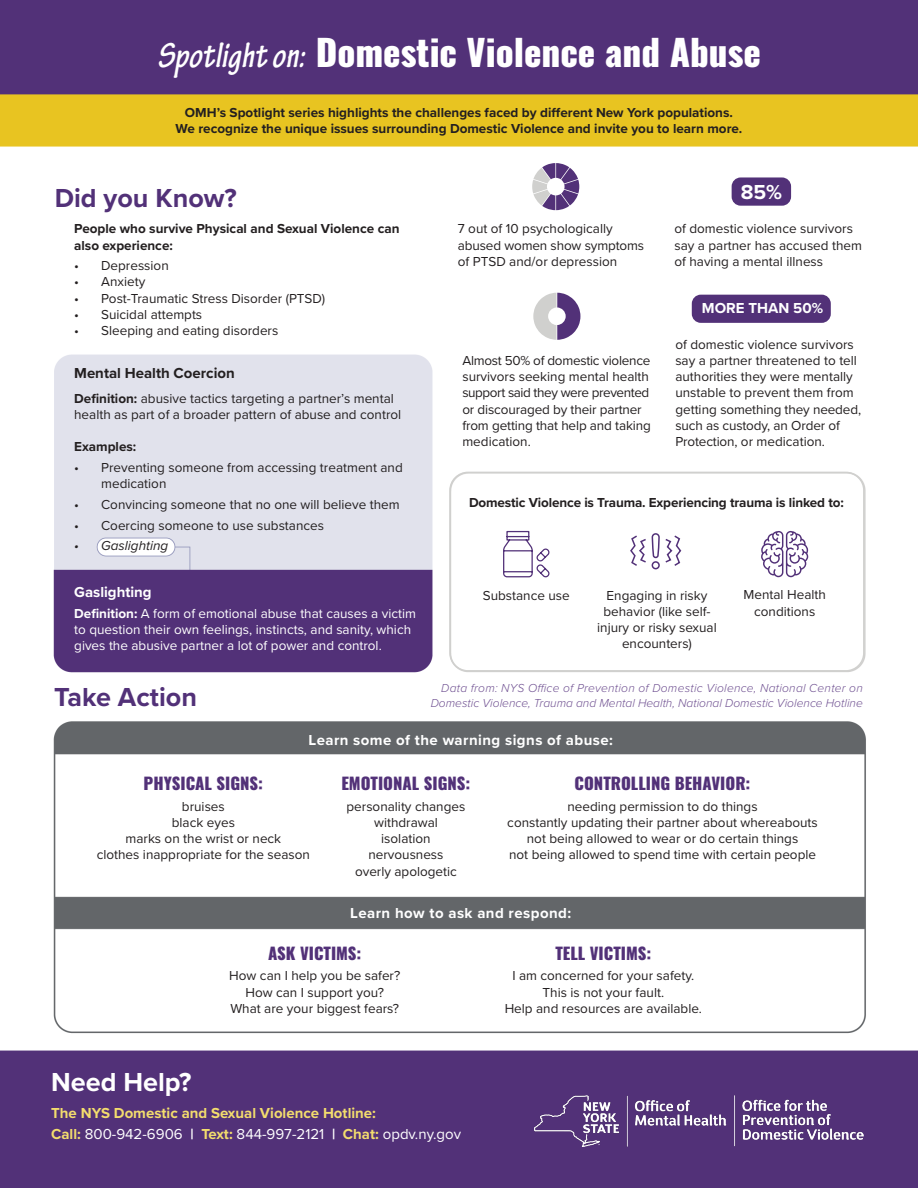
<style>
.page{position:relative;width:918px;height:1188px;background:#fff}
.page>*{position:absolute;margin:0;border:0;box-sizing:border-box;transform-origin:0 0}
.t1{font:800 36px "Oswald";color:#fff}
.t2{font:700 27px "Proxima Nova";color:#523178}
.t3{font:700 27px "Proxima Nova";color:#fff}
.t4{font:700 21px "Proxima Nova";color:#fff}
._2{font:800 16.5px "Oswald";color:#523178}
._2-2{font:700 15px "Proxima Nova";letter-spacing:.03em;color:#fff}
.t5{font:15px "Proxima Nova";color:#fff}
.t6{font:700 15px "Proxima Nova";color:#f3dd6d}
._2-3{font:700 15px "Proxima Nova";color:#fff}
._2-4{font:700 15px "Proxima Nova";color:#231f20}
._2-5{font:13.5px/16.2px "Proxima Nova";color:#231f20}
._2-6{font:700 13.5px/16.2px "Proxima Nova";color:#231f20}
._2-7{font:13.5px/16.2px "Proxima Nova";color:#fff}
.t7{font:italic 13.5px "Proxima Nova";color:#231f20}
._2-8{font:italic 300 12px "Proxima Nova";color:#6f5091}
._2-9{font:italic 300 12px "Proxima Nova";letter-spacing:.02em;color:#6f5091}
.s1{font-family:"Tekton Pro";font-weight:700;font-style:italic;font-stretch:condensed;font-size:37.5px}
.s2{font-weight:700}
.s3{font-weight:700;color:#f3dd6d}
</style>
<div class="page">
<img style="left:0;top:0;width:918px;height:1188px">
<svg style="left:532px;top:163px;width:47px;height:47px"></svg>
<div style="left:732px;top:177px;width:59px;height:29px;background:#523178;border-radius:9px"></div>
<svg style="left:533px;top:293px;width:47px;height:47px"></svg>
<div style="left:692px;top:295px;width:139px;height:28px;background:#523178;border-radius:9px"></div>
<svg style="left:502px;top:530px;width:49px;height:49px"></svg>
<svg style="left:629px;top:532px;width:53px;height:38px"></svg>
<svg style="left:761px;top:531px;width:47px;height:46px"></svg>
<div style="left:449px;top:472px;width:416px;height:200px;border:2px solid #d0d0ce;border-radius:18px"></div>
<img style="left:534px;top:1095px;width:330px;height:52px">
<h1 class="t1" style="left:157px;top:34px;width:605px"><span class="s1">Spotlight on:</span> Domestic Violence and Abuse</h1>
<p class="_2-6" style="left:185px;top:104px;width:550px">OMH’s Spotlight series highlights the challenges faced by different New York populations.</p>
<p class="_2-6" style="left:176px;top:120px;width:568px">We recognize the unique issues surrounding Domestic Violence and invite you to learn more.</p>
<p class="t4" style="left:741px;top:176px;width:43px">85%</p>
<p class="_2-5" style="left:674px;top:220px;width:189px">of domestic violence survivors say a partner has accused them of having a mental illness</p>
<h2 class="t2" style="left:55px;top:177px;width:184px">Did you Know?</h2>
<p class="_2-6" style="left:74px;top:220px;width:327px">People who survive Physical and Sexual Violence can also experience:</p>
<p class="_2-5" style="left:74px;top:257px;width:96px">• Depression</p>
<p class="_2-5" style="left:74px;top:273px;width:73px">• Anxiety</p>
<p class="_2-5" style="left:74px;top:289px;width:253px">• Post-Traumatic Stress Disorder (PTSD)</p>
<p class="_2-5" style="left:74px;top:306px;width:130px">• Suicidal attempts</p>
<p class="_2-5" style="left:74px;top:322px;width:206px">• Sleeping and eating disorders</p>
<p class="_2-4" style="left:74px;top:361px;width:162px">Mental Health Coercion</p>
<p class="_2-5" style="left:74px;top:390px;width:329px"><span class="s2">Definition:</span> abusive tactics targeting a partner’s mental health as part of a broader pattern of abuse and control</p>
<p class="_2-6" style="left:74px;top:439px;width:64px">Examples:</p>
<p class="_2-5" style="left:101px;top:459px;width:303px;text-indent:-27px">• Preventing someone from accessing treatment and medication</p>
<p class="_2-5" style="left:74px;top:496px;width:327px">• Convincing someone that no one will believe them</p>
<p class="_2-5" style="left:74px;top:517px;width:251px">• Coercing someone to use substances</p>
<p class="t7" style="left:74px;top:536px;width:96px">• Gaslighting</p>
<p class="_2-3" style="left:74px;top:581px;width:79px">Gaslighting</p>
<p class="_2-7" style="left:74px;top:605px;width:343px"><span class="s2">Definition:</span> A form of emotional abuse that causes a victim to question their own feelings, instincts, and sanity, which gives the abusive partner a lot of power and control.</p>
<p class="_2-5" style="left:458px;top:220px;width:188px">7 out of 10 psychologically abused women show symptoms of PTSD and/or depression</p>
<p class="_2-3" style="left:702px;top:297px;width:123px">MORE THAN 50%</p>
<p class="_2-5" style="left:675px;top:336px;width:187px">of domestic violence survivors say a partner threatened to tell authorities they were mentally unstable to prevent them from getting something they needed, such as custody, an Order of<br>Protection, or medication.</p>
<p class="_2-5" style="left:462px;top:352px;width:190px">Almost 50% of domestic violence survivors seeking mental health support said they were prevented or discouraged by their partner from getting that help and taking medication.</p>
<p class="_2-6" style="left:469px;top:494px;width:376px">Domestic Violence is Trauma. Experiencing trauma is linked to:</p>
<p class="_2-5" style="left:483px;top:586px;width:88px">Substance use</p>
<p class="_2-5" style="left:597px;top:586px;width:121px;text-align:center">Engaging in risky behavior (like self&shy;injury or risky sexual encounters)</p>
<p class="_2-5" style="left:744px;top:586px;width:84px;text-align:center">Mental Health conditions</p>
<p class="_2-9" style="left:441px;top:679px;width:423px">Data from: NYS Office of Prevention of Domestic Violence, National Center on</p>
<h3 class="t2" style="left:54px;top:677px;width:145px">Take Action</h3>
<p class="_2-8" style="left:431px;top:694px;width:434px">Domestic Violence, Trauma and Mental Health, National Domestic Violence Hotline</p>
<h4 class="_2-2" style="left:309px;top:729px;width:306px">Learn some of the warning signs of abuse:</h4>
<p class="_2" style="left:144px;top:775px;width:121px">PHYSICAL SIGNS:</p>
<p class="_2-5" style="left:182px;top:798px;width:44px">bruises</p>
<p class="_2-5" style="left:172px;top:814px;width:65px">black eyes</p>
<p class="_2-5" style="left:126px;top:830px;width:157px">marks on the wrist or neck</p>
<p class="_2-5" style="left:97px;top:846px;width:215px">clothes inappropriate for the season</p>
<p class="_2" style="left:341px;top:775px;width:131px">EMOTIONAL SIGNS:</p>
<p class="_2-5" style="left:347px;top:798px;width:120px">personality changes</p>
<p class="_2-5" style="left:374px;top:814px;width:65px">withdrawal</p>
<p class="_2-5" style="left:381px;top:830px;width:51px">isolation</p>
<p class="_2-5" style="left:368px;top:846px;width:77px">nervousness</p>
<p class="_2-5" style="left:355px;top:862px;width:103px">overly apologetic</p>
<p class="_2" style="left:575px;top:775px;width:178px">CONTROLLING BEHAVIOR:</p>
<p class="_2-5" style="left:568px;top:798px;width:192px">needing permission to do things</p>
<p class="_2-5" style="left:507px;top:814px;width:312px">constantly updating their partner about whereabouts</p>
<p class="_2-5" style="left:527px;top:830px;width:273px">not being allowed to wear or do certain things</p>
<p class="_2-5" style="left:509px;top:846px;width:308px">not being allowed to spend time with certain people</p>
<h5 class="_2-2" style="left:350px;top:902px;width:222px">Learn how to ask and respond:</h5>
<p class="_2" style="left:268px;top:944px;width:95px">ASK VICTIMS:</p>
<p class="_2-5" style="left:229px;top:967px;width:173px">How can I help you be safer?</p>
<p class="_2-5" style="left:245px;top:983px;width:140px">How can I support you?</p>
<p class="_2-5" style="left:230px;top:1000px;width:170px">What are your biggest fears?</p>
<p class="_2" style="left:555px;top:944px;width:97px">TELL VICTIMS:</p>
<p class="_2-5" style="left:512px;top:967px;width:184px">I am concerned for your safety.</p>
<p class="_2-5" style="left:543px;top:983px;width:123px">This is not your fault.</p>
<p class="_2-5" style="left:505px;top:1000px;width:199px">Help and resources are available.</p>
<p class="t3" style="left:51px;top:1062px;width:142px">Need Help?</p>
<p class="t6" style="left:51px;top:1102px;width:326px">The NYS Domestic and Sexual Violence Hotline:</p>
<p class="t5" style="left:51px;top:1123px;width:411px"><span class="s3">Call:</span> 800-942-6906 <span class="s2">|</span> <span class="s3">Text:</span> 844-997-2121 <span class="s2">|</span> <span class="s3">Chat:</span> opdv.ny.gov</p>
</div>
